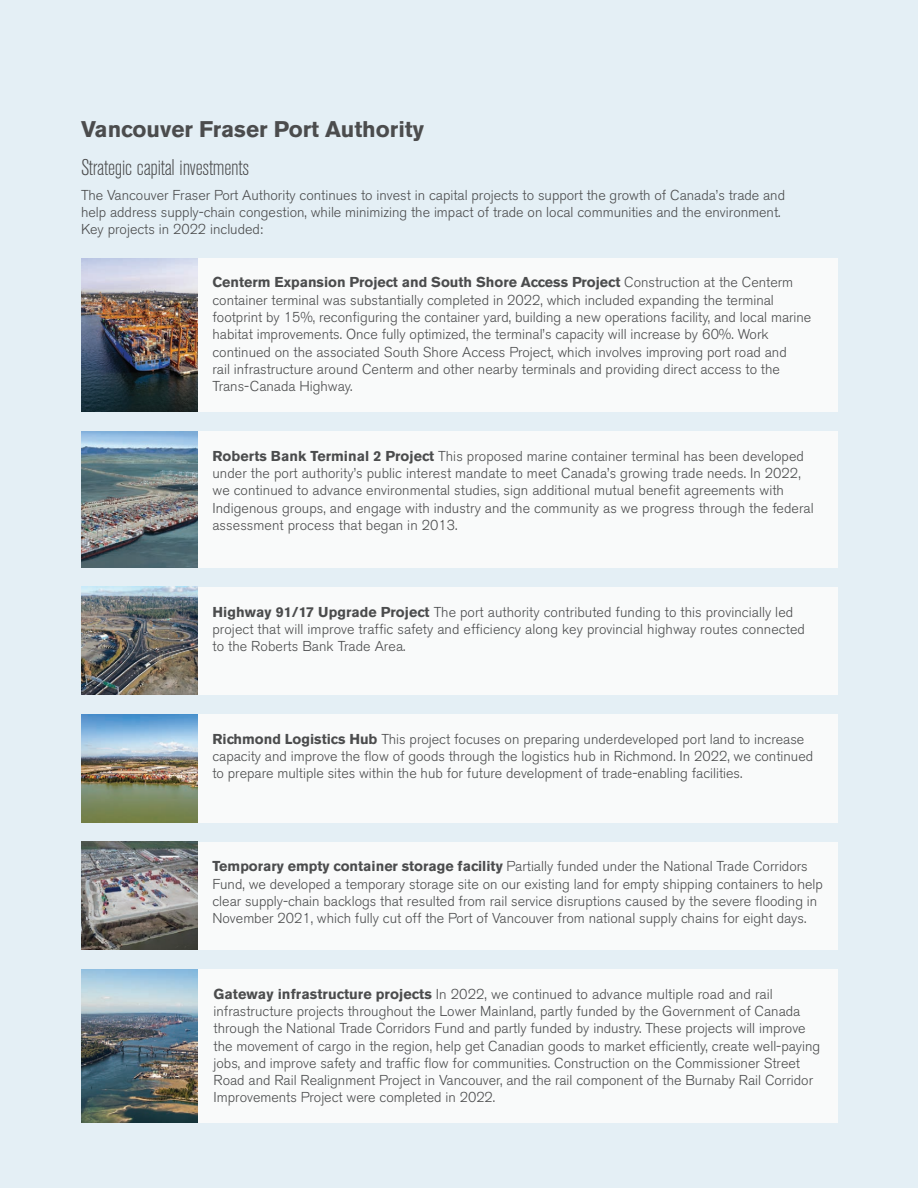
<style>
.page{position:relative;width:918px;height:1188px;background:#e4eff5}
.page>*{position:absolute;margin:0;border:0;box-sizing:border-box;transform-origin:0 0}
.t1{font:700 22.5px "Akzidenz Grotesk BE";color:#4b4c4d}
.t2{font:300 condensed 22.5px "Akzidenz Grotesk BE";letter-spacing:-.01em;color:#4b4c4d}
.t3{font:300 14.25px/17.2px "Akzidenz Grotesk BE";color:#4b4c4d}
.s1{font-weight:700}
</style>
<div class="page">
<div style="left:81px;top:258px;width:757px;height:154px;background:#f9fafa"></div>
<img style="left:81px;top:258px;width:117px;height:154px">
<div style="left:81px;top:431px;width:757px;height:136px;background:#f9fafa"></div>
<img style="left:81px;top:431px;width:117px;height:136px">
<div style="left:81px;top:587px;width:757px;height:108px;background:#f9fafa"></div>
<img style="left:81px;top:587px;width:117px;height:108px">
<div style="left:81px;top:842px;width:757px;height:108px;background:#f9fafa"></div>
<img style="left:81px;top:842px;width:117px;height:108px">
<div style="left:81px;top:714px;width:757px;height:108px;background:#f9fafa"></div>
<img style="left:81px;top:714px;width:117px;height:108px">
<div style="left:81px;top:969px;width:757px;height:154px;background:#f9fafa"></div>
<img style="left:81px;top:969px;width:117px;height:154px">
<h1 class="t1" style="left:81px;top:116px;width:345px">Vancouver Fraser Port Authority</h1>
<h1 class="t2" style="left:81px;top:156px;width:170px">Strategic capital investments</h1>
<p class="t3" style="left:81px;top:187px;width:706px">The Vancouver Fraser Port Authority continues to invest in capital projects to support the growth of Canada’s trade and help address supply-chain congestion, while minimizing the impact of trade on local communities and the environment.<br>Key projects in 2022 included:</p>
<p class="t3" style="left:212px;top:274px;width:600px"><span class="s1">Centerm Expansion Project and South Shore Access Project</span> Construction at the Centerm container terminal was substantially completed in 2022, which included expanding the terminal footprint by 15%, reconfiguring the container yard, building a new operations facility, and local marine habitat improvements. Once fully optimized, the terminal’s capacity will increase by 60%. Work continued on the associated South Shore Access Project, which involves improving port road and<br>rail infrastructure around Centerm and other nearby terminals and providing direct access to the Trans-Canada Highway.</p>
<p class="t3" style="left:212px;top:448px;width:603px"><span class="s1">Roberts Bank Terminal 2 Project</span> This proposed marine container terminal has been developed under the port authority’s public interest mandate to meet Canada’s growing trade needs. In 2022, we continued to advance environmental studies, sign additional mutual benefit agreements with Indigenous groups, and engage with industry and the community as we progress through the federal assessment process that began in 2013.</p>
<p class="t3" style="left:212px;top:603px;width:594px"><span class="s1">Highway 91/17 Upgrade Project</span> The port authority contributed funding to this provincially led project that will improve traffic safety and efficiency along key provincial highway routes connected to the Roberts Bank Trade Area.</p>
<p class="t3" style="left:212px;top:731px;width:602px"><span class="s1">Richmond Logistics Hub</span> This project focuses on preparing underdeveloped port land to increase capacity and improve the flow of goods through the logistics hub in Richmond. In 2022, we continued to prepare multiple sites within the hub for future development of trade-enabling facilities.</p>
<p class="t3" style="left:212px;top:858px;width:612px"><span class="s1">Temporary empty container storage facility</span> Partially funded under the National Trade Corridors Fund, we developed a temporary storage site on our existing land for empty shipping containers to help clear supply-chain backlogs that resulted from rail service disruptions caused by the severe flooding in November 2021, which fully cut off the Port of Vancouver from national supply chains for eight days.</p>
<p class="t3" style="left:214px;top:986px;width:608px"><span class="s1">Gateway infrastructure projects</span> In 2022, we continued to advance multiple road and rail infrastructure projects throughout the Lower Mainland, partly funded by the Government of Canada through the National Trade Corridors Fund and partly funded by industry. These projects will improve the movement of cargo in the region, help get Canadian goods to market efficiently, create well-paying jobs, and improve safety and traffic flow for communities. Construction on the Commissioner Street Road and Rail Realignment Project in Vancouver, and the rail component of the Burnaby Rail Corridor Improvements Project were completed in 2022.</p>
</div>
